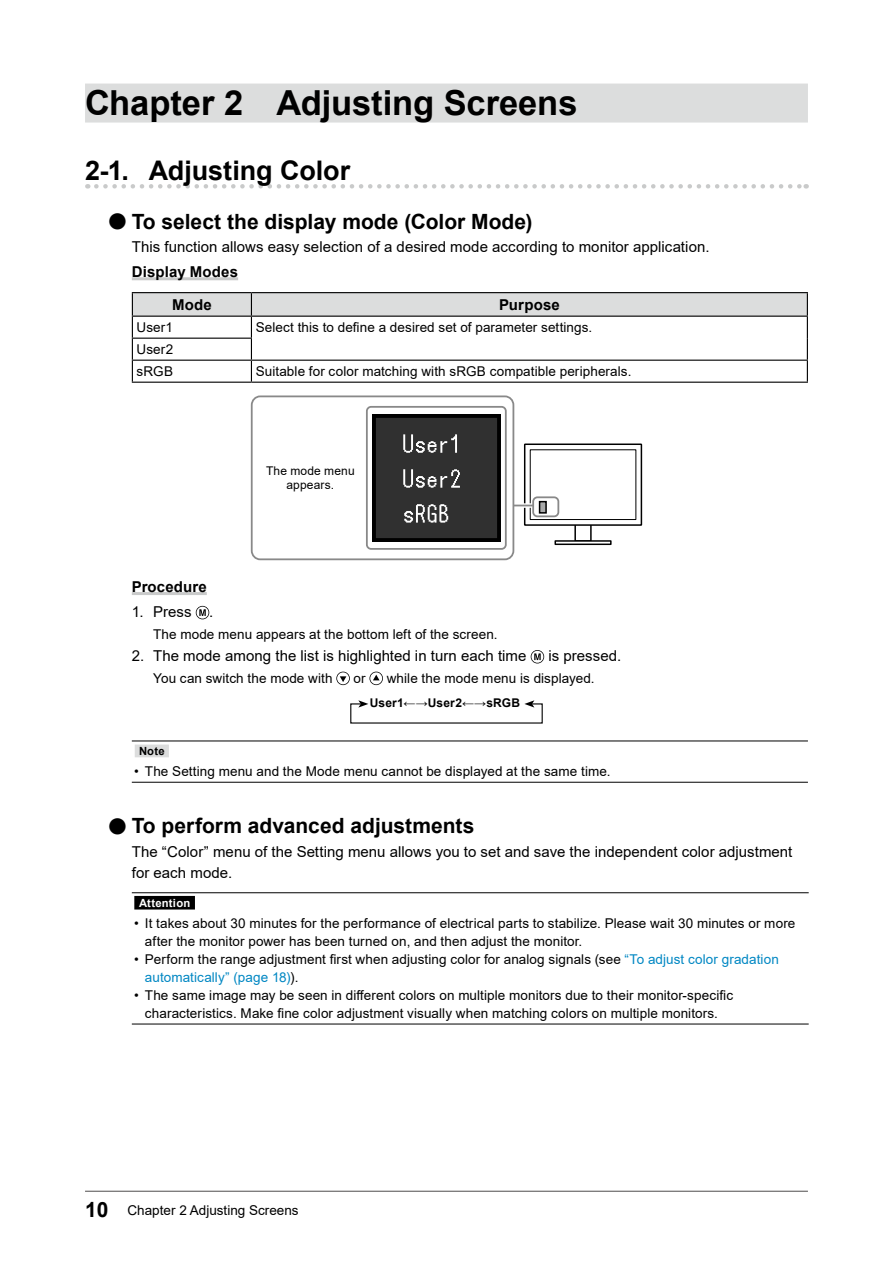
<style>
.page{position:relative;width:893px;height:1263px;background:#fff}
.page>*{position:absolute;margin:0;border:0;box-sizing:border-box;transform-origin:0 0}
.t1{font:700 34.5px "Arial";letter-spacing:-.005em;color:#000}
.t2{font:700 27px "Arial";color:#000}
.t3{font:700 21px "Arial";color:#000}
.t4{font:15px/21px "Arial";letter-spacing:.005em;color:#000}
.t5{font:700 15px/32.5px "Arial";letter-spacing:.01em;color:#000}
.t6{font:13.5px/18px "Arial";letter-spacing:.005em;color:#000}
.t7{font:12px/13.5px "Arial";letter-spacing:.01em;color:#000;text-align:center}
.t8{font:700 12px "Arial";letter-spacing:.015em;color:#000}
.t9{font:700 11.25px "Arial";letter-spacing:.02em;color:#fff}
.t10{font:700 11.25px "Arial";color:#000}
.s1{font-size:37.8px}
.s2{color:#0087c3}
.s3{font-weight:700;font-size:21px}
</style>
<div class="page">
<hr style="left:85px;top:1191px;width:723px;height:1px;background:#595757">
<div style="left:85px;top:84px;width:723px;height:39px;background:#dcdddd"></div>
<svg style="left:96px;top:184px;width:711px;height:5px"></svg>
<hr style="left:132px;top:277px;width:106px;height:3px;background:#c9caca">
<hr style="left:132px;top:592px;width:75px;height:3px;background:#c9caca">
<hr style="left:132px;top:292px;width:119px;height:1px;background:#000">
<hr style="left:251px;top:292px;width:557px;height:1px;background:#000">
<hr style="left:132px;top:382px;width:119px;height:1px;background:#000">
<svg style="left:132px;top:293px;width:676px;height:89px"></svg>
<hr style="left:251px;top:360px;width:557px;height:1px;background:#000">
<hr style="left:251px;top:382px;width:557px;height:1px;background:#000">
<div style="left:574px;top:518px;width:18px;height:24px;border:2px solid #000"></div>
<div style="left:554px;top:540px;width:58px;height:5px;border:2px solid #000"></div>
<div style="left:525px;top:444px;width:116px;height:81px;background:#fff"></div>
<div style="left:524px;top:443px;width:118px;height:83px;border:2px solid #000"></div>
<div style="left:530px;top:449px;width:106px;height:71px;border:1px solid #000"></div>
<div style="left:513px;top:503px;width:20px;height:5px;background:#cdcdcd"></div>
<div style="left:251px;top:395px;width:263px;height:165px;border:2px solid #898989;border-radius:9px"></div>
<div style="left:366px;top:406px;width:141px;height:144px;border:2px solid #898989;border-radius:4px"></div>
<div style="left:540px;top:502px;width:6px;height:11px;background:#a8a9a9"></div>
<div style="left:539px;top:501px;width:8px;height:13px;border:2px solid #000"></div>
<div style="left:531px;top:495px;width:30px;height:24px;border:4px solid #fff;border-radius:4px"></div>
<div style="left:532px;top:496px;width:27px;height:21px;border:2px solid #898989;border-radius:4px"></div>
<svg style="left:513px;top:505px;width:20px;height:1px"></svg>
<img style="left:373px;top:414px;width:127px;height:128px">
<svg style="left:196px;top:606px;width:13px;height:13px"></svg>
<svg style="left:531px;top:650px;width:13px;height:13px"></svg>
<svg style="left:336px;top:672px;width:14px;height:13px"></svg>
<svg style="left:369px;top:672px;width:14px;height:13px"></svg>
<svg style="left:350px;top:700px;width:193px;height:24px"></svg>
<hr style="left:132px;top:741px;width:676px;height:1px;background:#000">
<hr style="left:132px;top:782px;width:676px;height:1px;background:#000">
<div style="left:135px;top:744px;width:34px;height:13px;background:#dcdddd"></div>
<hr style="left:132px;top:892px;width:677px;height:1px;background:#000">
<hr style="left:132px;top:1024px;width:677px;height:1px;background:#000">
<div style="left:134px;top:896px;width:61px;height:13px;background:#000"></div>
<h1 class="t1" style="left:85px;top:78px;width:494px">Chapter 2 Adjusting Screens</h1>
<h2 class="t2" style="left:85px;top:152px;width:267px">2-1. Adjusting Color</h2>
<h3 class="t3" style="left:106px;top:206px;width:428px"><span class="s1">●</span>To select the display mode (Color Mode)</h3>
<p class="t4" style="left:132px;top:236px;width:579px">This function allows easy selection of a desired mode according to monitor application.</p>
<p class="t5" style="left:172px;top:256px;width:68px;text-indent:-40px">Display Modes<br>Mode</p>
<p class="t5" style="left:499px;top:288px;width:62px">Purpose</p>
<p class="t6" style="left:137px;top:318px;width:38px">User1</p>
<p class="t6" style="left:256px;top:318px;width:338px">Select this to define a desired set of parameter settings.</p>
<p class="t6" style="left:137px;top:338px;width:38px;line-height:22px">User2 sRGB</p>
<p class="t6" style="left:256px;top:362px;width:377px">Suitable for color matching with sRGB compatible peripherals.</p>
<p class="t7" style="left:266px;top:464px;width:90px">The mode menu appears.</p>
<p class="t5" style="left:132px;top:571px;width:76px">Procedure</p>
<p class="t4" style="left:132px;top:601px;width:83px">1. Press .</p>
<p class="t6" style="left:153px;top:625px;width:346px">The mode menu appears at the bottom left of the screen.</p>
<p class="t4" style="left:132px;top:645px;width:396px">2. The mode among the list is highlighted in turn each time</p>
<p class="t4" style="left:548px;top:645px;width:74px">is pressed.</p>
<p class="t6" style="left:153px;top:669px;width:181px">You can switch the mode with</p>
<p class="t6" style="left:354px;top:669px;width:14px">or</p>
<p class="t6" style="left:387px;top:669px;width:209px">while the mode menu is displayed.</p>
<p class="t8" style="left:370px;top:694px;width:152px">User1←→User2←→sRGB</p>
<p class="t10" style="left:139px;top:743px;width:27px">Note</p>
<p class="t6" style="left:134px;top:762px;width:478px">• The Setting menu and the Mode menu cannot be displayed at the same time.</p>
<h3 class="t3" style="left:106px;top:811px;width:370px"><span class="s1">●</span>To perform advanced adjustments</h3>
<p class="t4" style="left:132px;top:841px;width:662px">The “Color” menu of the Setting menu allows you to set and save the independent color adjustment for each mode.</p>
<p class="t9" style="left:139px;top:895px;width:53px">Attention</p>
<p class="t6" style="left:145px;top:914px;width:652px;text-indent:-11px">• It takes about 30 minutes for the performance of electrical parts to stabilize. Please wait 30 minutes or more after the monitor power has been turned on, and then adjust the monitor.</p>
<p class="t6" style="left:145px;top:950px;width:635px;text-indent:-11px">• Perform the range adjustment first when adjusting color for analog signals (see <span class="s2">“To adjust color gradation automatically” (page 18)</span>).</p>
<p class="t6" style="left:134px;top:986px;width:600px;text-align:center">• The same image may be seen in different colors on multiple monitors due to their monitor-specific characteristics. Make fine color adjustment visually when matching colors on multiple monitors.</p>
<p class="t6" style="left:85px;top:1201px;width:215px"><span class="s3">10</span> Chapter 2 Adjusting Screens</p>
</div>
